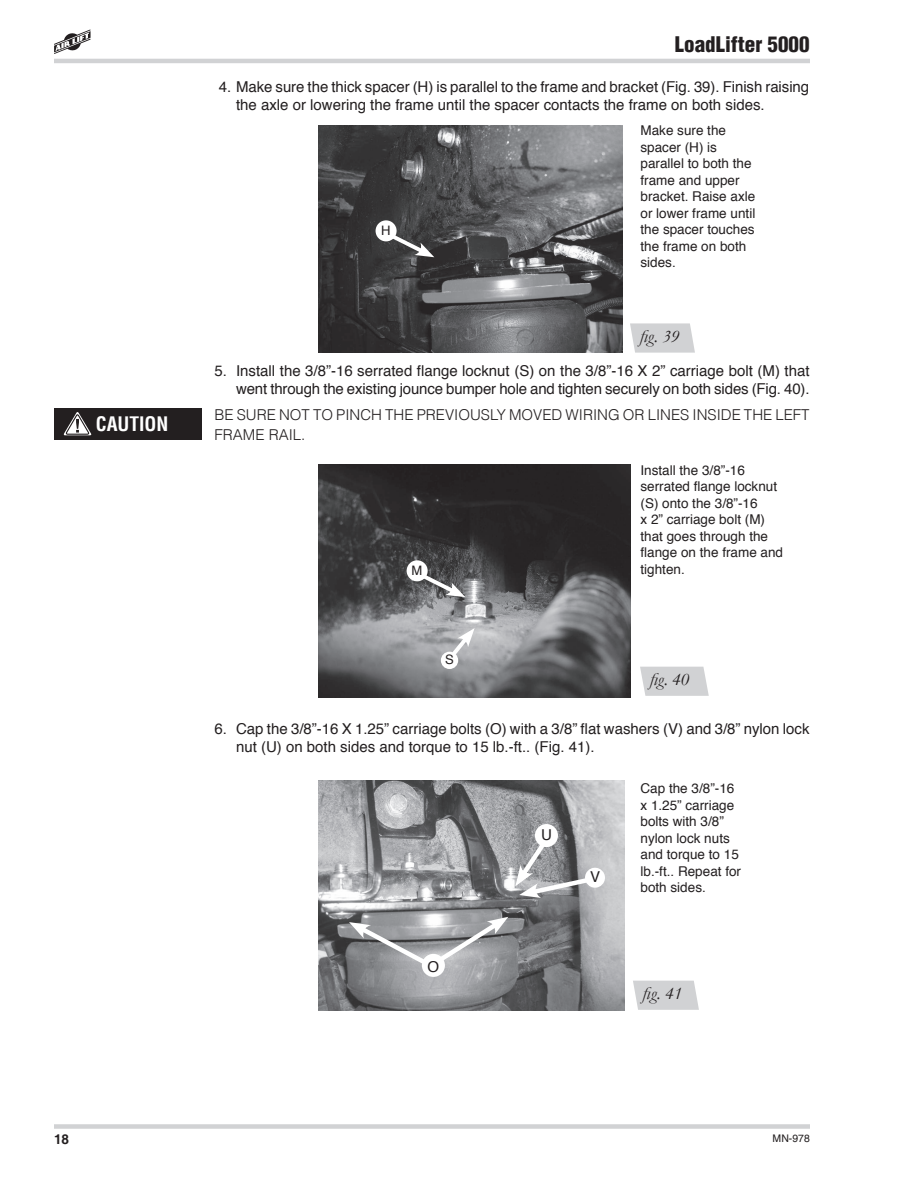
<style>
.page{position:relative;width:918px;height:1188px;background:#fff}
.page>*{position:absolute;margin:0;border:0;box-sizing:border-box;transform-origin:0 0}
.t1{font:900 condensed 21px "Helvetica";color:#231f20}
.t2{font:700 condensed 19.5px "Helvetica";color:#fff}
.t3{font:italic 18px "Garamond";color:#231f20}
.t4{font:15px/18px "Helvetica";color:#231f20}
.t5{font:300 15px/19.5px "Helvetica";color:#231f20}
.t6{font:13.5px/16.5px "Helvetica";color:#231f20}
.t7{font:700 13.5px "Helvetica";color:#231f20}
.t8{font:13.05px "Helvetica";color:#231f20}
.t9{font:10.5px "Helvetica";color:#231f20}
</style>
<div class="page">
<hr style="left:54px;top:59px;width:756px;height:4px;background:#d1d2d4">
<div style="left:54px;top:1124px;width:756px;height:5px;background:#d1d2d4"></div>
<svg style="left:54px;top:29px;width:37px;height:25px"></svg>
<div style="left:54px;top:408px;width:148px;height:31px;background:#231f20"></div>
<svg style="left:63px;top:412px;width:29px;height:24px"></svg>
<svg style="left:633px;top:981px;width:66px;height:29px;background:#d4d5d7"></svg>
<img style="left:319px;top:781px;width:305px;height:229px">
<div style="left:585px;top:868px;width:20px;height:20px;background:#fff;border-radius:50%"></div>
<svg style="left:515px;top:836px;width:81px;height:62px;background:#a2a3a5"></svg>
<div style="left:535px;top:824px;width:23px;height:23px;background:#fff;border-radius:50%"></div>
<svg style="left:349px;top:917px;width:159px;height:57px;background:#a2a3a6"></svg>
<div style="left:422px;top:954px;width:23px;height:23px;background:#fff;border-radius:50%"></div>
<img style="left:319px;top:125px;width:303px;height:227px">
<svg style="left:630px;top:323px;width:65px;height:30px;background:#d5d6d8"></svg>
<svg style="left:640px;top:667px;width:69px;height:29px;background:#d4d5d7"></svg>
<img style="left:319px;top:464px;width:311px;height:233px">
<svg style="left:446px;top:628px;width:29px;height:35px"></svg>
<div style="left:441px;top:652px;width:17px;height:17px;background:#fff;border-radius:50%"></div>
<svg style="left:356px;top:545px;width:109px;height:60px;background:#535455"></svg>
<div style="left:407px;top:560px;width:21px;height:21px;background:#fff;border-radius:50%"></div>
<svg style="left:385px;top:230px;width:49px;height:27px"></svg>
<div style="left:376px;top:220px;width:21px;height:21px;background:#fff;border-radius:50%"></div>
<h1 class="t1" style="left:675px;top:31px;width:136px">LoadLifter 5000</h1>
<p class="t4" style="left:236px;top:78px;width:575px;text-indent:-17px">4. Make sure the thick spacer (H) is parallel to the frame and bracket (Fig. 39). Finish raising the axle or lowering the frame until the spacer contacts the frame on both sides.</p>
<h2 class="t2" style="left:96px;top:412px;width:74px">CAUTION</h2>
<p class="t8" style="left:381px;top:222px;width:11px">H</p>
<p class="t6" style="left:641px;top:122px;width:116px">Make sure the spacer (H) is parallel to both the frame and upper bracket. Raise axle or lower frame until the spacer touches the frame on both sides.</p>
<p class="t3" style="left:640px;top:324px;width:41px">fig. 39</p>
<p class="t4" style="left:214px;top:361px;width:597px;text-align:right">5. Install the 3/8”-16 serrated flange locknut (S) on the 3/8”-16 X 2” carriage bolt (M) that went through the existing jounce bumper hole and tighten securely on both sides (Fig. 40).</p>
<p class="t5" style="left:214px;top:405px;width:597px">BE SURE NOT TO PINCH THE PREVIOUSLY MOVED WIRING OR LINES INSIDE THE LEFT<br>FRAME RAIL.</p>
<p class="t8" style="left:412px;top:562px;width:12px">M</p>
<p class="t8" style="left:445px;top:652px;width:10px">S</p>
<p class="t6" style="left:641px;top:462px;width:144px">Install the 3/8”-16 serrated flange locknut (S) onto the 3/8”-16<br>x 2” carriage bolt (M) that goes through the flange on the frame and tighten.</p>
<p class="t3" style="left:650px;top:667px;width:41px">fig. 40</p>
<p class="t4" style="left:236px;top:720px;width:575px;text-indent:-22px">6. Cap the 3/8”-16 X 1.25” carriage bolts (O) with a 3/8” flat washers (V) and 3/8” nylon lock nut (U) on both sides and torque to 15 lb.-ft.. (Fig. 41).</p>
<p class="t4" style="left:428px;top:957px;width:13px">O</p>
<p class="t4" style="left:541px;top:826px;width:12px">U</p>
<p class="t4" style="left:590px;top:868px;width:12px">V</p>
<p class="t6" style="left:641px;top:780px;width:102px">Cap the 3/8”-16 x 1.25” carriage bolts with 3/8” nylon lock nuts and torque to 15 lb.-ft.. Repeat for both sides.</p>
<p class="t3" style="left:643px;top:981px;width:41px">fig. 41</p>
<p class="t7" style="left:54px;top:1131px;width:17px">18</p>
<p class="t9" style="left:773px;top:1132px;width:39px">MN-978</p>
</div>
